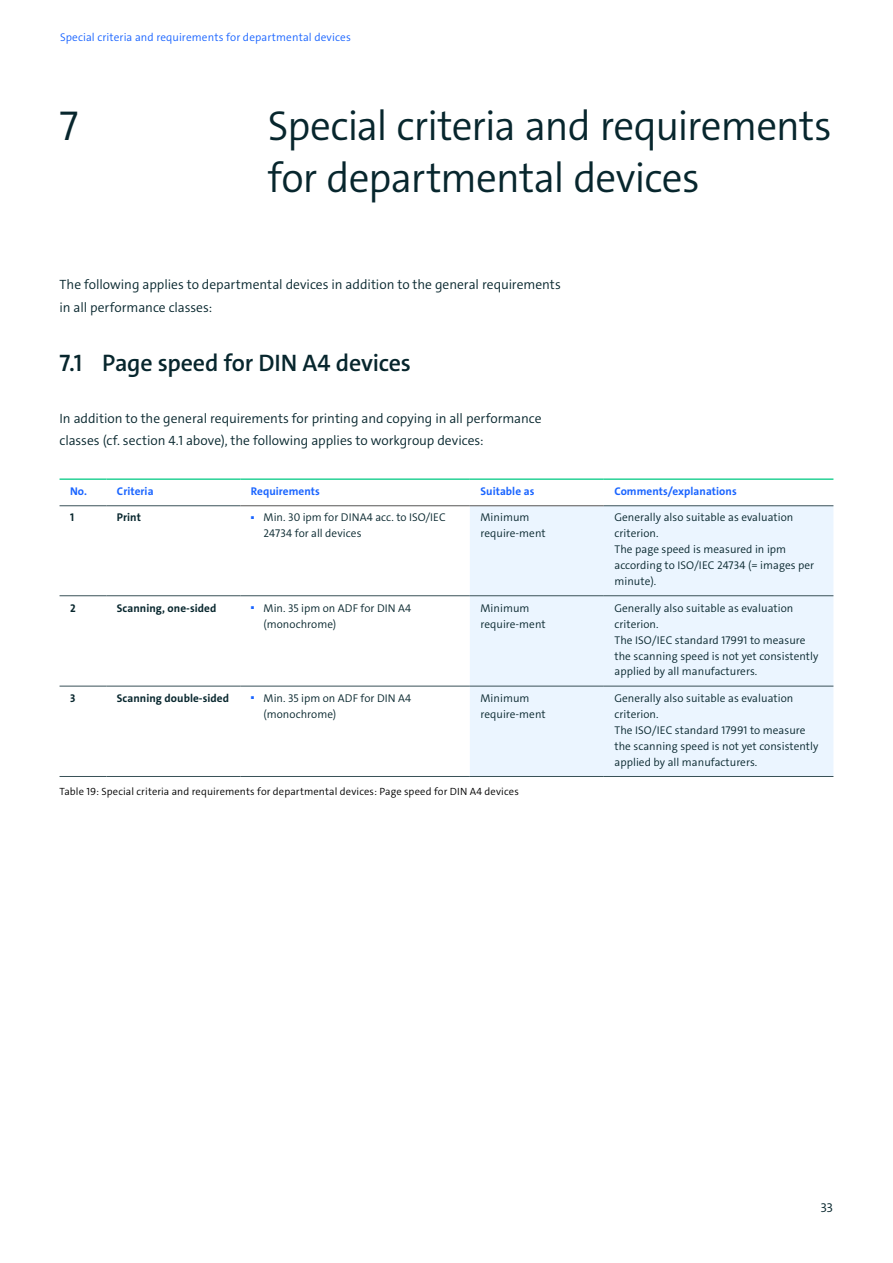
<style>
.page{position:relative;width:893px;height:1263px;background:#fff}
.page>*{position:absolute;margin:0;border:0;box-sizing:border-box;transform-origin:0 0}
.t1{font:300 42px/52.1px "The Sans C4 s";letter-spacing:-.02em;color:#07262d}
.t2{font:600 24px "The Sans C4 s";letter-spacing:-.01em;color:#07262d}
.t3{font:300 13.5px/22.4px "The Sans C4 s";color:#07262d}
.t4{font:300 11.25px/15.9px "The Sans C4 s";letter-spacing:.005em;color:#07262d}
.t5{font:700 11.25px "The Sans C4 s";letter-spacing:.005em;color:#1964ff}
.t6{font:300 11.25px "The Sans C4 s";letter-spacing:.01em;color:#1964ff}
.t7{font:700 11.25px "The Sans C4 s";letter-spacing:.005em;color:#07262d}
.t8{font:300 10.5px "The Sans C4 s";letter-spacing:.015em;color:#000}
.t9{font:300 4.2px "The Sans C4 s";color:#1964ff}
</style>
<div class="page">
<svg style="left:60px;top:506px;width:410px;height:180px"></svg>
<div style="left:470px;top:506px;width:363px;height:270px;background:#ebf5ff"></div>
<hr style="left:60px;top:595px;width:46px;height:1px;background:#395157">
<hr style="left:106px;top:595px;width:134px;height:1px;background:#395157">
<hr style="left:240px;top:595px;width:230px;height:1px;background:#395157">
<hr style="left:470px;top:595px;width:134px;height:1px;background:#395157">
<hr style="left:604px;top:595px;width:229px;height:1px;background:#395157">
<hr style="left:60px;top:686px;width:46px;height:1px;background:#395157">
<hr style="left:106px;top:686px;width:134px;height:1px;background:#395157">
<hr style="left:240px;top:686px;width:230px;height:1px;background:#395157">
<hr style="left:470px;top:686px;width:134px;height:1px;background:#395157">
<hr style="left:604px;top:686px;width:229px;height:1px;background:#395157">
<hr style="left:60px;top:776px;width:46px;height:1px;background:#395157">
<hr style="left:106px;top:776px;width:134px;height:1px;background:#395157">
<hr style="left:240px;top:776px;width:230px;height:1px;background:#395157">
<hr style="left:470px;top:776px;width:134px;height:1px;background:#395157">
<hr style="left:604px;top:776px;width:229px;height:1px;background:#395157">
<hr style="left:60px;top:478px;width:46px;height:2px;background:#28d296">
<hr style="left:106px;top:478px;width:134px;height:2px;background:#28d296">
<hr style="left:240px;top:478px;width:230px;height:2px;background:#28d296">
<hr style="left:470px;top:478px;width:134px;height:2px;background:#28d296">
<hr style="left:604px;top:478px;width:229px;height:2px;background:#28d296">
<hr style="left:60px;top:505px;width:46px;height:1px;background:#395157">
<hr style="left:106px;top:505px;width:134px;height:1px;background:#395157">
<hr style="left:604px;top:505px;width:229px;height:1px;background:#395157">
<hr style="left:240px;top:505px;width:230px;height:1px;background:#565655">
<hr style="left:470px;top:505px;width:134px;height:1px;background:#565655">
<p class="t6" style="left:60px;top:30px;width:292px">Special criteria and requirements for departmental devices</p>
<h1 class="t1" style="left:60px;top:100px;width:21px">7</h1>
<h1 class="t1" style="left:268px;top:100px;width:565px">Special criteria and requirements for departmental devices</h1>
<p class="t3" style="left:60px;top:274px;width:503px">The following applies to departmental devices in addition to the general requirements in all performance classes:</p>
<h2 class="t2" style="left:60px;top:347px;width:353px">7.1 Page speed for DIN A4 devices</h2>
<p class="t3" style="left:60px;top:407px;width:484px">In addition to the general requirements for printing and copying in all performance classes (cf. section 4.1 above), the following applies to workgroup devices:</p>
<p class="t5" style="left:70px;top:484px;width:18px">No.</p>
<p class="t5" style="left:117px;top:484px;width:38px">Criteria</p>
<p class="t5" style="left:251px;top:484px;width:70px">Requirements</p>
<p class="t5" style="left:480px;top:484px;width:55px">Suitable as</p>
<p class="t5" style="left:614px;top:484px;width:124px">Comments/explanations</p>
<p class="t7" style="left:70px;top:510px;width:6px">1</p>
<p class="t7" style="left:117px;top:510px;width:25px">Print</p>
<p class="t9" style="left:251px;top:515px;width:5px">◼</p>
<p class="t4" style="left:264px;top:510px;width:183px">Min. 30 ipm for DINA4 acc. to ISO/IEC<br>24734 for all devices</p>
<p class="t4" style="left:480px;top:510px;width:67px">Minimum require-ment</p>
<p class="t4" style="left:614px;top:510px;width:201px">Generally also suitable as evaluation criterion.<br>The page speed is measured in ipm according to ISO/IEC 24734 (= images per minute).</p>
<p class="t7" style="left:70px;top:601px;width:7px">2</p>
<p class="t7" style="left:117px;top:601px;width:101px">Scanning, one-sided</p>
<p class="t9" style="left:251px;top:605px;width:5px">◼</p>
<p class="t4" style="left:264px;top:600px;width:149px">Min. 35 ipm on ADF for DIN A4 (monochrome)</p>
<p class="t4" style="left:480px;top:600px;width:67px">Minimum require-ment</p>
<p class="t4" style="left:614px;top:600px;width:205px">Generally also suitable as evaluation criterion.<br>The ISO/IEC standard 17991 to measure the scanning speed is not yet consistently applied by all manufacturers.</p>
<p class="t7" style="left:70px;top:691px;width:7px">3</p>
<p class="t7" style="left:117px;top:691px;width:114px">Scanning double-sided</p>
<p class="t9" style="left:251px;top:695px;width:5px">◼</p>
<p class="t4" style="left:264px;top:690px;width:149px">Min. 35 ipm on ADF for DIN A4 (monochrome)</p>
<p class="t4" style="left:480px;top:690px;width:67px">Minimum require-ment</p>
<p class="t4" style="left:614px;top:690px;width:205px">Generally also suitable as evaluation criterion.<br>The ISO/IEC standard 17991 to measure the scanning speed is not yet consistently applied by all manufacturers.</p>
<p class="t8" style="left:60px;top:785px;width:461px">Table 19: Special criteria and requirements for departmental devices: Page speed for DIN A4 devices</p>
<p class="t3" style="left:820px;top:1196px;width:14px">33</p>
</div>
